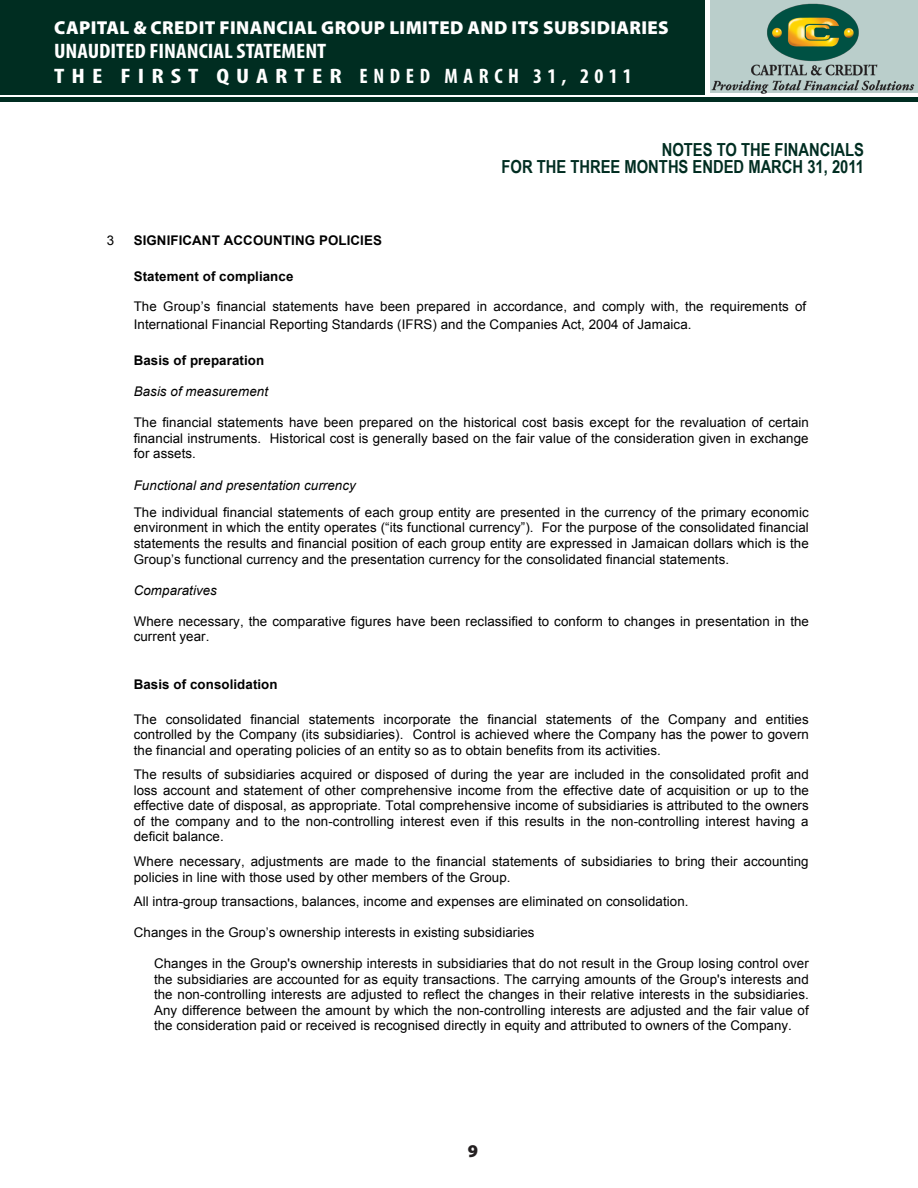
<style>
.page{position:relative;width:918px;height:1188px;background:#fff}
.page>*{position:absolute;margin:0;border:0;box-sizing:border-box;transform-origin:0 0}
.t1{font:700 condensed 21px/25.2px "Myriad Pro";color:#fff;scale:1.1 1}
.t2{font:700 condensed 21px "Myriad Pro";color:#fff;scale:1.25 1}
.t3{font:700 condensed 21px "Myriad Pro";letter-spacing:.25em;color:#fff}
.t4{font:900 18.75px "Myriad Pro";letter-spacing:.02em;color:#fff}
.t5{font:700 18px "Arial Narrow";color:#002d21}
.t6{font:900 18px "Myriad Pro";color:#231f20}
.t7{font:13.35px/15.6px "Arial";letter-spacing:.01em;color:#000;text-align:justify}
.t8{font:700 13.35px "Arial";letter-spacing:.01em;color:#000}
.t9{font:italic 13.35px "Arial";letter-spacing:.01em;color:#000}
.s1{font-style:italic}
</style>
<div class="page">
<div style="left:711px;top:0;width:207px;height:93px;background:#bacecb"></div>
<div style="left:0;top:0;width:704px;height:94px;background:#002d21"></div>
<hr style="left:0;top:98px;width:918px;height:4px;background:#002d21">
<img style="left:712px;top:3px;width:203px;height:91px">
<h2 class="t4" style="left:54px;top:15px;width:616px">CAPITAL &amp; CREDIT FINANCIAL GROUP LIMITED AND ITS SUBSIDIARIES</h2>
<h1 class="t1" style="left:54px;top:38px;width:249px">UNAUDITED FINANCIAL STATEMENT<br>THE FI RST</h1>
<h1 class="t2" style="left:216px;top:63px;width:138px">QUA RTE R ENDED</h1>
<h1 class="t3" style="left:444px;top:63px;width:189px">MARCH 31, 2011</h1>
<p class="t5" style="left:662px;top:136px;width:22px">NOTES</p>
<p class="t5" style="left:717px;top:136px;width:35px">TO THE</p>
<p class="t5" style="left:775px;top:136px;width:10px">FINANCIALS</p>
<p class="t5" style="left:502px;top:153px;width:364px">FOR THE THREE MONTHS ENDED MARCH 31, 2011</p>
<p class="t7" style="left:107px;top:234px;width:9px">3</p>
<p class="t8" style="left:134px;top:236px;width:250px">SIGNIFICANT ACCOUNTING POLICIES</p>
<p class="t8" style="left:134px;top:271px;width:161px">Statement of compliance</p>
<p class="t7" style="left:134px;top:298px;width:674px;line-height:18px">The Group’s financial statements have been prepared in accordance, and comply with, the requirements of<br>International Financial Reporting Standards (IFRS) and the Companies Act, 2004 of Jamaica.</p>
<p class="t8" style="left:134px;top:355px;width:132px">Basis of preparation</p>
<p class="t9" style="left:134px;top:387px;width:136px">Basis of measurement</p>
<p class="t7" style="left:134px;top:416px;width:677px">The financial statements have been prepared on the historical cost basis except for the revaluation of certain financial instruments. Historical cost is generally based on the fair value of the consideration given in exchange for assets.</p>
<p class="t7" style="left:134px;top:473px;width:677px;line-height:27.3px"><span class="s1">Functional and presentation currency<br></span>The individual financial statements of each group entity are presented in the currency of the primary economic</p>
<p class="t7" style="left:134px;top:521px;width:677px">environment in which the entity operates (“its functional currency”). For the purpose of the consolidated financial statements the results and financial position of each group entity are expressed in Jamaican dollars which is the Group’s functional currency and the presentation currency for the consolidated financial statements.</p>
<p class="t9" style="left:134px;top:585px;width:85px">Comparatives</p>
<p class="t7" style="left:134px;top:615px;width:677px">Where necessary, the comparative figures have been reclassified to conform to changes in presentation in the current year.</p>
<p class="t8" style="left:134px;top:680px;width:145px">Basis of consolidation</p>
<p class="t7" style="left:134px;top:712px;width:677px">The consolidated financial statements incorporate the financial statements of the Company and entities controlled by the Company (its subsidiaries). Control is achieved where the Company has the power to govern the financial and operating policies of an entity so as to obtain benefits from its activities.</p>
<p class="t7" style="left:134px;top:768px;width:677px">The results of subsidiaries acquired or disposed of during the year are included in the consolidated profit and loss account and statement of other comprehensive income from the effective date of acquisition or up to the effective date of disposal, as appropriate. Total comprehensive income of subsidiaries is attributed to the owners of the company and to the non-controlling interest even if this results in the non-controlling interest having a deficit balance.</p>
<p class="t7" style="left:134px;top:854px;width:676px">Where necessary, adjustments are made to the financial statements of subsidiaries to bring their accounting policies in line with those used by other members of the Group.</p>
<p class="t7" style="left:134px;top:895px;width:556px">All intra-group transactions, balances, income and expenses are eliminated on consolidation.</p>
<p class="t7" style="left:134px;top:926px;width:402px">Changes in the Group’s ownership interests in existing subsidiaries</p>
<p class="t7" style="left:154px;top:957px;width:656px">Changes in the Group's ownership interests in subsidiaries that do not result in the Group losing control over the subsidiaries are accounted for as equity transactions. The carrying amounts of the Group's interests and the non-controlling interests are adjusted to reflect the changes in their relative interests in the subsidiaries.<br>Any difference between the amount by which the non-controlling interests are adjusted and the fair value of the consideration paid or received is recognised directly in equity and attributed to owners of the Company.</p>
<h3 class="t6" style="left:468px;top:1139px;width:12px">9</h3>
</div>
